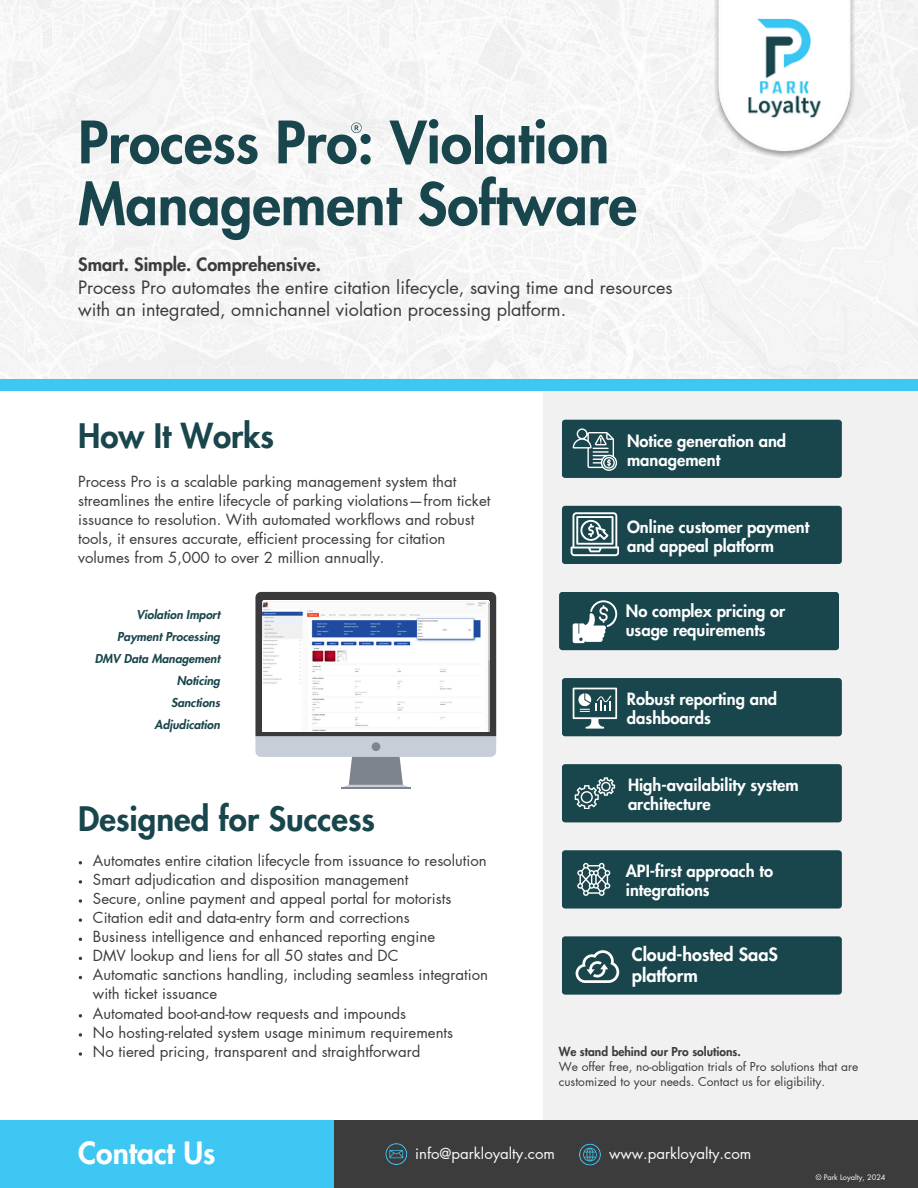
<style>
.page{position:relative;width:918px;height:1188px;background:#fff}
.page>*{position:absolute;margin:0;border:0;box-sizing:border-box;transform-origin:0 0}
.t1{font:800 56.85px/61.8px "Futura LT Pro";color:#19464c}
.t2{font:800 33px "Futura LT Pro";color:#19464c}
.t3{font:800 30px "Futura LT Pro";color:#fff}
.t4{font:18px/22.5px "Futura LT Pro";color:#3c3c3c}
.t5{font:800 18px/21.3px "Futura LT Pro";color:#fff}
.t6{font:800 16.5px/19.2px "Futura LT Pro";color:#fff}
.t7{font:15px/19.2px "Futura LT Pro";color:#3c3c3c}
.t8{font:15px "Futura LT Pro";color:#fafafa}
.t9{font:12px/15px "Futura LT Pro";color:#3c3c3c}
.t10{font:italic 800 12px/22px "Futura LT Pro";color:#19464c;text-align:right}
.t11{font:800 12px "Futura LT Pro";color:#3c3c3c}
.t12{font:7.5px "Futura LT Pro";color:#fafafa}
.s1{font-weight:800}
</style>
<div class="page">
<div style="left:544px;top:0;width:374px;height:1188px;background:#f1f1f1"></div>
<div style="left:234px;top:1120px;width:684px;height:68px;background:#3c3c3c"></div>
<div style="left:0;top:1120px;width:333px;height:68px;background:#3ec7f2"></div>
<div style="left:562px;top:420px;width:280px;height:58px;background:#19464c;border-radius:3px"></div>
<div style="left:0;top:0;width:918px;height:390px;background:#3ec7f2"></div>
<div style="left:0;top:0;width:918px;height:379px;background:#f5f5f5"></div>
<img style="left:714px;top:0;width:141px;height:161px">
<svg style="left:385px;top:1143px;width:22px;height:22px"></svg>
<svg style="left:579px;top:1144px;width:22px;height:22px"></svg>
<div style="left:562px;top:678px;width:280px;height:58px;background:#19464c;border-radius:3px"></div>
<div style="left:562px;top:764px;width:280px;height:58px;background:#19464c;border-radius:3px"></div>
<div style="left:562px;top:850px;width:280px;height:59px;background:#19464c;border-radius:3px"></div>
<div style="left:562px;top:936px;width:280px;height:59px;background:#19464c;border-radius:3px"></div>
<svg style="left:575px;top:777px;width:40px;height:32px"></svg>
<svg style="left:577px;top:863px;width:33px;height:33px"></svg>
<div style="left:559px;top:592px;width:280px;height:58px;background:#19464c;border-radius:3px"></div>
<svg style="left:576px;top:950px;width:43px;height:33px"></svg>
<div style="left:562px;top:506px;width:280px;height:58px;background:#19464c;border-radius:3px"></div>
<svg style="left:816px;top:1174px;width:5px;height:6px"></svg>
<svg style="left:351px;top:123px;width:10px;height:10px"></svg>
<svg style="left:573px;top:688px;width:44px;height:41px"></svg>
<svg style="left:573px;top:600px;width:44px;height:43px"></svg>
<svg style="left:571px;top:512px;width:48px;height:44px"></svg>
<svg style="left:573px;top:428px;width:44px;height:43px"></svg>
<svg style="left:255px;top:592px;width:241px;height:196px"></svg>
<hr style="left:341px;top:788px;width:69px;height:1px;background:#7d848c">
<div style="left:372px;top:742px;width:8px;height:9px;background:#7d848c;border-radius:50%"></div>
<img style="left:262px;top:601px;width:228px;height:131px">
<svg style="left:79px;top:880px;width:3px;height:4px"></svg>
<svg style="left:79px;top:899px;width:3px;height:4px"></svg>
<svg style="left:79px;top:918px;width:3px;height:4px"></svg>
<svg style="left:79px;top:1033px;width:3px;height:4px"></svg>
<svg style="left:79px;top:1052px;width:3px;height:4px"></svg>
<h3 class="t1" style="left:78px;top:114px;width:560px">Process Pro: Violation<br>Management Software</h3>
<p class="t4" style="left:78px;top:254px;width:596px"><span class="s1">Smart. Simple. Comprehensive.<br></span>Process Pro automates the entire citation lifecycle, saving time and resources with an integrated, omnichannel violation processing platform.</p>
<h3 class="t2" style="left:78px;top:421px;width:197px">How It Works</h3>
<p class="t7" style="left:78px;top:473px;width:414px">Process Pro is a scalable parking management system that streamlines the entire lifecycle of parking violations—from ticket issuance to resolution. With automated workflows and robust tools, it ensures accurate, efficient processing for citation volumes from 5,000 to over 2 million annually.</p>
<p class="t10" style="left:95px;top:604px;width:127px">Violation Import<br>Payment Processing<br>DMV Data Management<br>Noticing<br>Sanctions<br>Adjudication</p>
<p class="t2" style="left:78px;top:804px;width:298px">Designed for Success</p>
<p class="t7" style="left:93px;top:851px;width:395px">Automates entire citation lifecycle from issuance to resolution</p>
<h3 class="t7" style="left:93px;top:870px;width:317px">Smart adjudication and disposition management</h3>
<p class="t7" style="left:93px;top:889px;width:360px">Secure, online payment and appeal portal for motorists</p>
<p class="t7" style="left:93px;top:909px;width:318px">Citation edit and data-entry form and corrections</p>
<h2 class="t7" style="left:93px;top:928px;width:344px">Business intelligence and enhanced reporting engine</h2>
<h5 class="t7" style="left:93px;top:947px;width:307px">DMV lookup and liens for all 50 states and DC</h5>
<p class="t7" style="left:93px;top:966px;width:397px">Automatic sanctions handling, including seamless integration with ticket issuance</p>
<p class="t7" style="left:93px;top:1004px;width:315px">Automated boot-and-tow requests and impounds</p>
<h6 class="t7" style="left:93px;top:1023px;width:362px">No hosting-related system usage minimum requirements</h6>
<h2 class="t7" style="left:93px;top:1042px;width:329px">No tiered pricing, transparent and straightforward</h2>
<h3 class="t6" style="left:627px;top:432px;width:161px">Notice generation and management</h3>
<p class="t6" style="left:627px;top:518px;width:184px">Online customer payment and appeal platform</p>
<p class="t6" style="left:626px;top:602px;width:161px">No complex pricing or usage requirements</p>
<p class="t6" style="left:627px;top:690px;width:152px">Robust reporting and dashboards</p>
<h3 class="t6" style="left:628px;top:776px;width:172px">High-availability system architecture</h3>
<p class="t6" style="left:626px;top:862px;width:149px">API-first approach to integrations</p>
<h3 class="t5" style="left:632px;top:944px;width:148px">Cloud-hosted SaaS platform</h3>
<p class="t11" style="left:559px;top:1046px;width:184px">We stand behind our Pro solutions.</p>
<h3 class="t9" style="left:559px;top:1059px;width:301px">We offer free, no-obligation trials of Pro solutions that are customized to your needs. Contact us for eligibility.</h3>
<p class="t3" style="left:78px;top:1139px;width:139px">Contact Us</p>
<h4 class="t8" style="left:415px;top:1146px;width:141px">info@parkloyalty.com</h4>
<p class="t8" style="left:609px;top:1146px;width:144px">www.parkloyalty.com</p>
<p class="t12" style="left:824px;top:1173px;width:63px">Park Loyalty, 2024</p>
</div>
